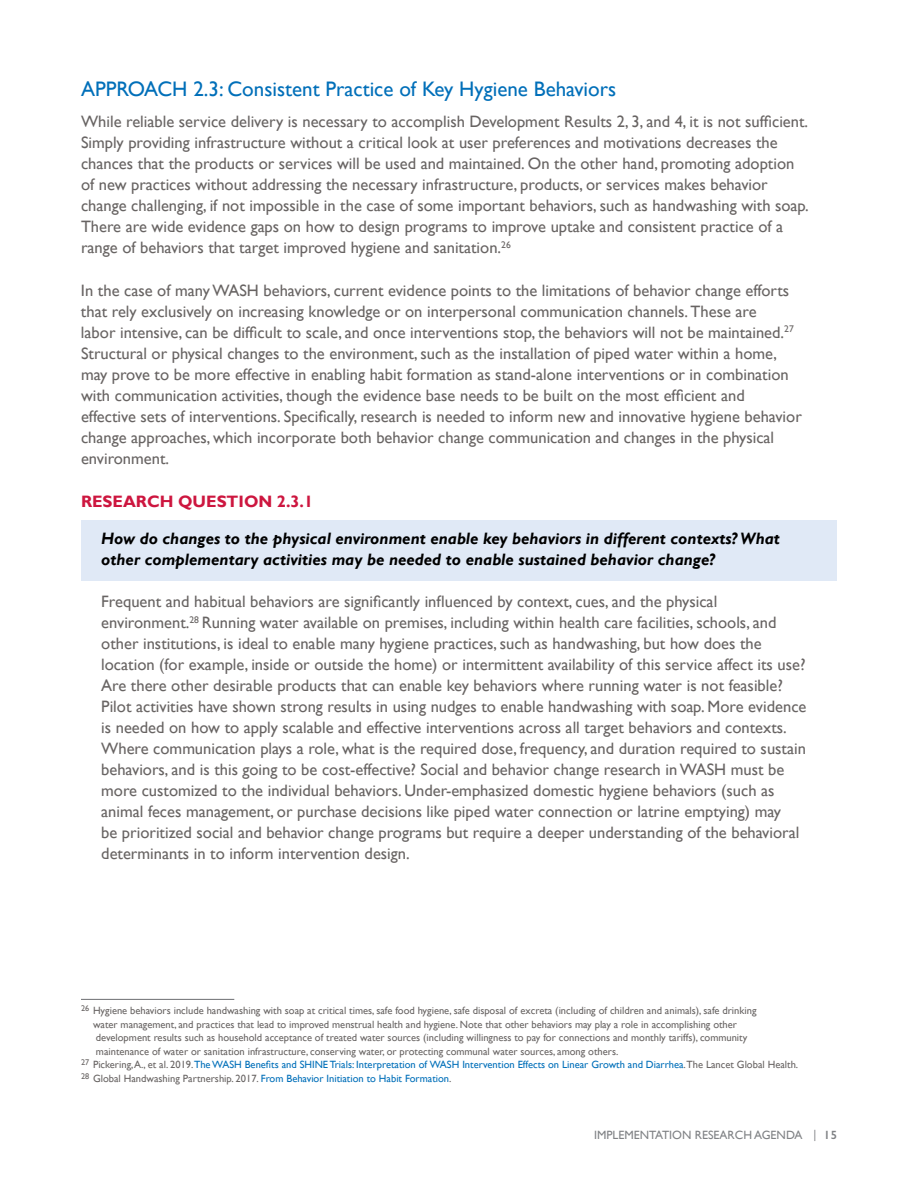
<style>
.page{position:relative;width:918px;height:1188px;background:#fff}
.page>*{position:absolute;margin:0;border:0;box-sizing:border-box;transform-origin:0 0}
.t1{font:21px "Gill Sans";color:#006fb9}
.t2{font:16.5px/21px "Gill Sans";color:#686463}
.t3{font:italic 700 16.5px/21px "Gill Sans";color:#000}
.t4{font:700 16.5px "Gill Sans";color:#cd163f}
.t5{font:12px "Gill Sans";color:#808285}
.t6{font:10.5px "Gill Sans";color:#686463}
.t7{font:10.5px "Gill Sans";color:#006fb9}
.s1{color:#686463}
.s2{font-family:"Lato"}
.s3{font-weight:600}
</style>
<div class="page">
<div style="left:81px;top:521px;width:756px;height:60px;background:#e0e9f6"></div>
<hr style="left:81px;top:999px;width:153px;height:1px;background:#6d6e71">
<h2 class="t1" style="left:81px;top:76px;width:537px">APPROACH 2.3: Consistent Practice of Key Hygiene Behaviors</h2>
<p class="t2" style="left:81px;top:112px;width:729px">While reliable service delivery is necessary to accomplish Development Results 2, 3, and 4, it is not sufficient.<br>Simply providing infrastructure without a critical look at user preferences and motivations decreases the chances that the products or services will be used and maintained. On the other hand, promoting adoption of new practices without addressing the necessary infrastructure, products, or services makes behavior change challenging, if not impossible in the case of some important behaviors, such as handwashing with soap.<br>There are wide evidence gaps on how to design programs to improve uptake and consistent practice of a range of behaviors that target improved hygiene and sanitation.<sup>26</sup></p>
<p class="t2" style="left:81px;top:280px;width:722px">In the case of many WASH behaviors, current evidence points to the limitations of behavior change efforts that rely exclusively on increasing knowledge or on interpersonal communication channels. These are<br>labor intensive, can be difficult to scale, and once interventions stop, the behaviors will not be maintained.<sup>27<br></sup>Structural or physical changes to the environment, such as the installation of piped water within a home, may prove to be more effective in enabling habit formation as stand-alone interventions or in combination with communication activities, though the evidence base needs to be built on the most efficient and effective sets of interventions. Specifically, research is needed to inform new and innovative hygiene behavior change approaches, which incorporate both behavior change communication and changes in the physical environment.</p>
<h2 class="t4" style="left:81px;top:491px;width:234px">RESEARCH QUESTION 2.3.1</h2>
<h3 class="t3" style="left:101px;top:528px;width:680px">How do changes to the physical environment enable key behaviors in different contexts? What other complementary activities may be needed to enable sustained behavior change?</h3>
<p class="t2" style="left:101px;top:592px;width:707px">Frequent and habitual behaviors are significantly influenced by context, cues, and the physical environment.<sup>28</sup> Running water available on premises, including within health care facilities, schools, and other institutions, is ideal to enable many hygiene practices, such as handwashing, but how does the location (for example, inside or outside the home) or intermittent availability of this service affect its use?<br>Are there other desirable products that can enable key behaviors where running water is not feasible?<br>Pilot activities have shown strong results in using nudges to enable handwashing with soap. More evidence is needed on how to apply scalable and effective interventions across all target behaviors and contexts.<br>Where communication plays a role, what is the required dose, frequency, and duration required to sustain behaviors, and is this going to be cost-effective? Social and behavior change research in WASH must be more customized to the individual behaviors. Under-emphasized domestic hygiene behaviors (such as animal feces management, or purchase decisions like piped water connection or latrine emptying) may<br>be prioritized social and behavior change programs but require a deeper understanding of the behavioral determinants in to inform intervention design.</p>
<p class="t6" style="left:81px;top:1005px;width:677px"><sup>26</sup> Hygiene behaviors include handwashing with soap at critical times, safe food hygiene, safe disposal of excreta (including of children and animals), safe drinking</p>
<p class="t6" style="left:93px;top:1018px;width:646px">water management, and practices that lead to improved menstrual health and hygiene. Note that other behaviors may play a role in accomplishing other</p>
<p class="t6" style="left:96px;top:1032px;width:653px">development results such as household acceptance of treated water sources (including willingness to pay for connections and monthly tariffs), community</p>
<p class="t6" style="left:96px;top:1045px;width:524px">maintenance of water or sanitation infrastructure, conserving water, or protecting communal water sources, among others.</p>
<p class="t7" style="left:81px;top:1059px;width:719px"><sup>27</sup> <span class="s1">Pickering, A., et al. 2019.</span>The WASH Benefits and SHINE Trials: Interpretation of WASH Intervention Effects on Linear Growth and Diarrhea<span class="s1">.The Lancet Global Health.</span></p>
<p class="t7" style="left:81px;top:1072px;width:372px"><sup>28</sup> <span class="s1">Global Handwashing Partnership. 2017.</span> From Behavior Initiation to Habit Formation<span class="s1">.</span></p>
<p class="t5" style="left:594px;top:1128px;width:244px">IMPLEMENTATION RESEARCH AGENDA <span class="s2">|</span> <span class="s3">15</span></p>
</div>
